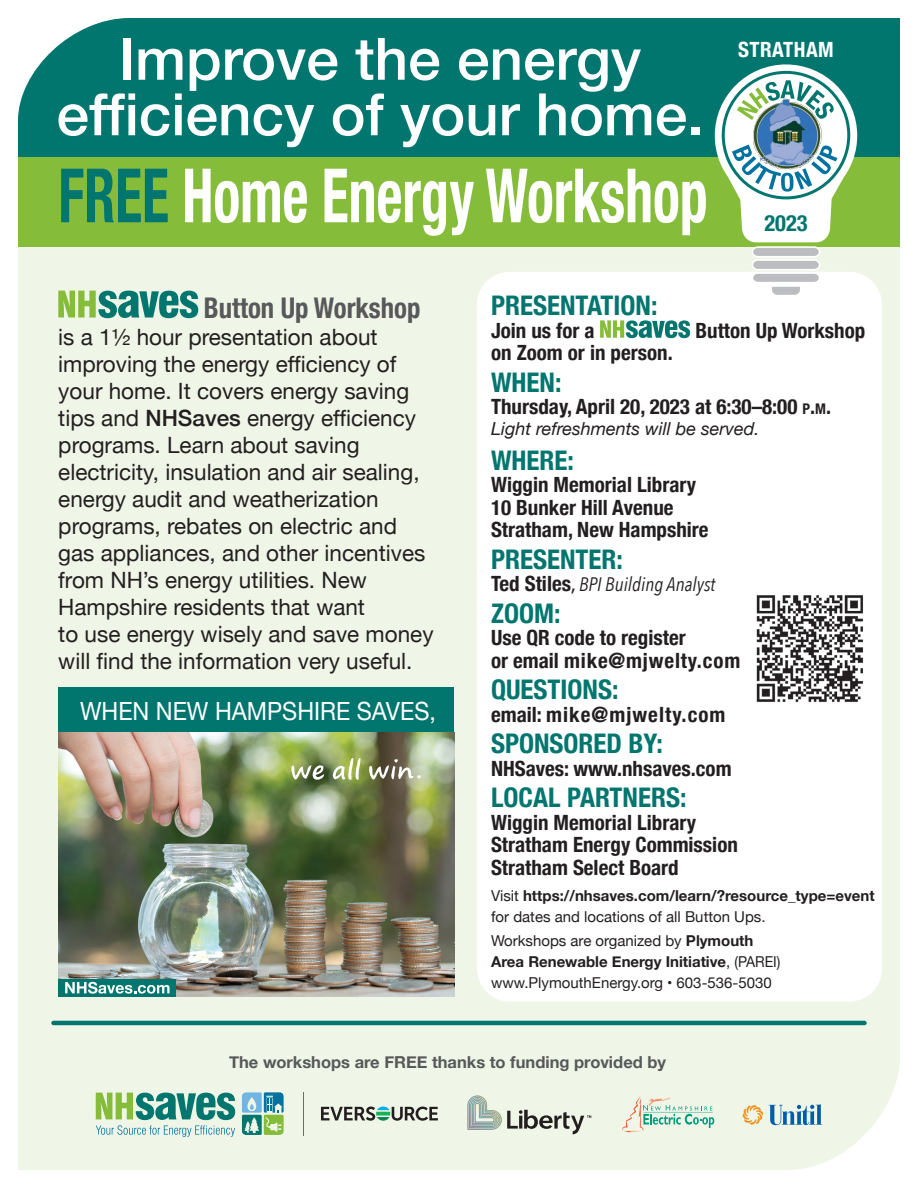
<style>
.page{position:relative;width:918px;height:1188px;background:#fff}
.page>*{position:absolute;margin:0;border:0;box-sizing:border-box;transform-origin:0 0}
.t1{font:700 condensed 75px "Helvetica Neue";color:#fff;scale:.74 1}
.t2{font:500 58.5px/55.5px "Helvetica Neue";color:#fff;text-align:center}
.t3{font:700 condensed 28.5px "Helvetica Neue";color:#57585a;scale:.94 1}
.t4{font:700 condensed 27px "Helvetica Neue";color:#01766f}
.t5{font:25.05px "Helvetica Neue";color:#fff;scale:.93 1}
.t6{font:22.5px/27px "Helvetica Neue";color:#231f20}
.t7{font:700 condensed 22.5px "Helvetica Neue";color:#01766f}
.t8{font:700 condensed 21px/22.5px "Helvetica Neue";color:#231f20}
.t9{font:700 condensed 21px "Helvetica Neue";letter-spacing:.05em;color:#231f20}
.t10{font:700 condensed 21px "Helvetica Neue";letter-spacing:.025em;color:#fff}
.t11{font:italic 19.5px "Avenir Next Condensed";color:#231f20}
.t12{font:italic 18px "Helvetica Neue";color:#231f20}
.t13{font:700 16.5px "Helvetica Neue";color:#57585a}
.t14{font:15px/21px "Helvetica Neue";color:#231f20}
.t15{font:700 15px/21px "Helvetica Neue";color:#231f20}
.s1{color:#01766f}
.s2{font-weight:500}
.s3{font-size:14.7px}
.s4{font-family:"Helvetica Neue";font-weight:700;font-style:normal;font-stretch:condensed;font-size:21px}
.s5{font-family:"Myriad Pro";font-style:normal;font-size:21px}
.s6{font-weight:400}
.s7{font-weight:700}
</style>
<div class="page">
<div style="left:18px;top:246px;width:882px;height:924px;background:#f0f6e7"></div>
<div style="left:18px;top:18px;width:882px;height:139px;background:#01766f"></div>
<div style="left:477px;top:272px;width:405px;height:730px;background:#fff;border-radius:33px"></div>
<div style="left:18px;top:157px;width:882px;height:89px;background:#85bd3b"></div>
<div style="left:58px;top:687px;width:396px;height:47px;background:#01766f"></div>
<hr style="left:53px;top:1021px;width:812px;height:4px;background:#01766f">
<img style="left:58px;top:733px;width:396px;height:264px">
<svg style="left:290px;top:758px;width:71px;height:23px"></svg>
<svg style="left:368px;top:757px;width:53px;height:26px"></svg>
<div style="left:58px;top:979px;width:118px;height:18px;background:#01766f"></div>
<svg style="left:65px;top:982px;width:105px;height:12px"></svg>
<svg style="left:58px;top:291px;width:140px;height:27px"></svg>
<svg style="left:600px;top:320px;width:90px;height:18px"></svg>
<svg style="left:622px;top:1095px;width:92px;height:38px"></svg>
<svg style="left:321px;top:1107px;width:117px;height:14px"></svg>
<svg style="left:769px;top:1104px;width:53px;height:21px"></svg>
<svg style="left:743px;top:1105px;width:20px;height:20px"></svg>
<hr style="left:303px;top:1092px;width:1px;height:44px;background:#6c6d70">
<svg style="left:242px;top:1092px;width:42px;height:43px"></svg>
<svg style="left:96px;top:1093px;width:139px;height:44px"></svg>
<img style="left:467px;top:1096px;width:35px;height:35px">
<svg style="left:507px;top:1110px;width:84px;height:24px"></svg>
<svg style="left:713px;top:63px;width:146px;height:232px"></svg>
<img style="left:756px;top:595px;width:107px;height:107px">
<h2 class="t2" style="left:56px;top:26px;width:649px">Improve the energy efficiency of your home.</h2>
<h1 class="t1" style="left:58px;top:133px;width:879px"><span class="s1">FREE</span> Home Energy Workshop</h1>
<p class="t10" style="left:738px;top:32px;width:97px">STRATHAM</p>
<p class="t7" style="left:764px;top:204px;width:45px">2023</p>
<p class="t3" style="left:204px;top:284px;width:232px">Button Up Workshop</p>
<p class="t6" style="left:58px;top:324px;width:377px">is a 1½ hour presentation about improving the energy efficiency of your home. It covers energy saving tips and <span class="s2">NHSaves</span> energy efficiency programs. Learn about saving electricity, insulation and air sealing, energy audit and weatherization programs, rebates on electric and gas appliances, and other incentives from NH’s energy utilities. New Hampshire residents that want<br>to use energy wisely and save money will find the information very useful.</p>
<p class="t5" style="left:80px;top:693px;width:384px">WHEN NEW HAMPSHIRE SAVES,</p>
<p class="t4" style="left:491px;top:283px;width:168px">PRESENTATION:</p>
<p class="t8" style="left:491px;top:318px;width:105px">Join us for a</p>
<p class="t8" style="left:696px;top:318px;width:171px">Button Up Workshop</p>
<p class="t8" style="left:491px;top:340px;width:183px">on Zoom or in person.</p>
<p class="t4" style="left:491px;top:360px;width:72px">WHEN:</p>
<p class="t8" style="left:491px;top:394px;width:342px">Thursday, April 20, 2023 at 6:30–8:00 <span class="s3">P</span>.<span class="s3">M</span>.</p>
<p class="t12" style="left:491px;top:416px;width:270px">Light refreshments will be served.</p>
<p class="t4" style="left:491px;top:438px;width:84px">WHERE:</p>
<p class="t8" style="left:491px;top:472px;width:219px">Wiggin Memorial Library<br>10 Bunker Hill Avenue<br>Stratham, New Hampshire</p>
<p class="t4" style="left:491px;top:537px;width:133px">PRESENTER:</p>
<p class="t11" style="left:491px;top:573px;width:226px"><span class="s4">Ted Stiles</span><span class="s5">,</span> BPI Building Analyst</p>
<p class="t4" style="left:491px;top:591px;width:71px">ZOOM:</p>
<p class="t8" style="left:491px;top:625px;width:251px">Use QR code to register<br>or email mike@mjwelty.com</p>
<p class="t4" style="left:491px;top:667px;width:129px">QUESTIONS:</p>
<p class="t9" style="left:491px;top:697px;width:236px">email: mike@mjwelty.com</p>
<p class="t4" style="left:491px;top:721px;width:174px">SPONSORED BY:</p>
<p class="t8" style="left:491px;top:756px;width:242px">NHSaves: www.nhsaves.com</p>
<p class="t4" style="left:491px;top:775px;width:197px">LOCAL PARTNERS:</p>
<p class="t8" style="left:491px;top:810px;width:248px">Wiggin Memorial Library<br>Stratham Energy Commission<br>Stratham Select Board</p>
<p class="t15" style="left:491px;top:885px;width:385px"><span class="s6">Visit</span> https://nhsaves.com/learn/?resource_type=event <span class="s6">for dates and locations of all Button Ups.</span></p>
<p class="t14" style="left:491px;top:931px;width:291px">Workshops are organized by <span class="s7">Plymouth<br>Area Renewable Energy Initiative</span>, (PAREI) www.PlymouthEnergy.org • 603-536-5030</p>
<p class="t13" style="left:229px;top:1049px;width:438px">The workshops are FREE thanks to funding provided by</p>
</div>
